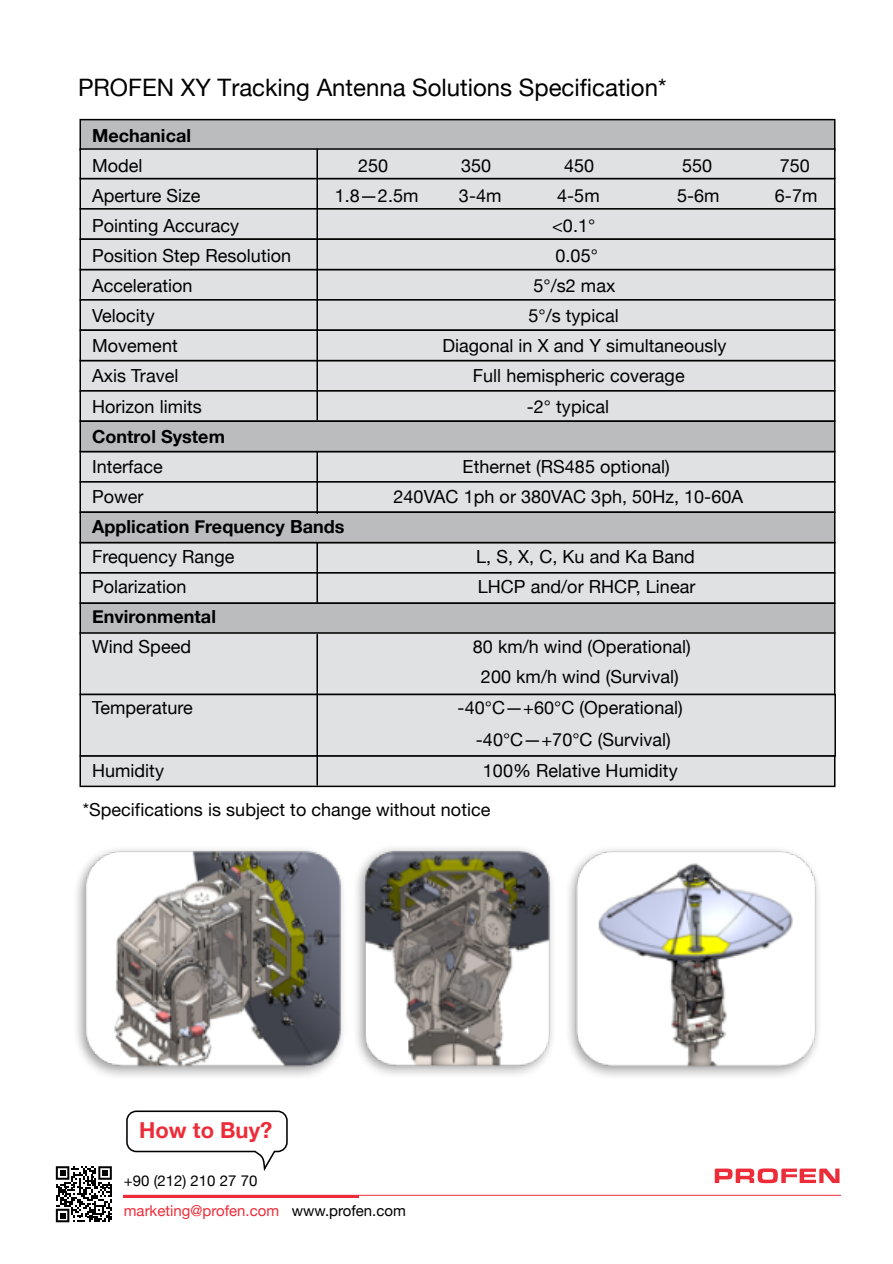
<style>
.page{position:relative;width:893px;height:1264px;background:#fff}
.page>*{position:absolute;margin:0;border:0;box-sizing:border-box;transform-origin:0 0}
.t1{font:24px "Helvetica Neue";color:#000}
.t2{font:700 21.9px "Helvetica Neue";color:#ec2d39}
.t3{font:18px/30px "Helvetica Neue";letter-spacing:.005em;color:#000;text-align:center}
.t4{font:700 18px "Helvetica Neue";letter-spacing:.005em;color:#000}
.t5{font:18px "Helvetica Neue LT Pro";letter-spacing:.005em;color:#000}
.t6{font:15px/30px "Helvetica Neue";color:#000}
.s1{color:#ec2d39}
</style>
<div class="page">
<div style="left:80px;top:119px;width:756px;height:32px;background:#babcbe;border:2px solid #000"></div>
<div style="left:80px;top:178px;width:756px;height:31px;background:#e0e1e2"></div>
<div style="left:80px;top:148px;width:755px;height:31px;background:#e0e1e2;border:1px solid #000"></div>
<div style="left:80px;top:208px;width:756px;height:32px;background:#e0e1e2;border:2px solid #000"></div>
<div style="left:80px;top:269px;width:756px;height:31px;background:#e0e1e2"></div>
<div style="left:80px;top:238px;width:756px;height:32px;background:#e0e1e2;border:2px solid #000"></div>
<div style="left:80px;top:299px;width:756px;height:32px;background:#e0e1e2;border:2px solid #000"></div>
<div style="left:80px;top:360px;width:756px;height:31px;background:#e0e1e2"></div>
<div style="left:80px;top:329px;width:756px;height:32px;background:#e0e1e2;border:2px solid #000"></div>
<div style="left:80px;top:390px;width:756px;height:32px;background:#e0e1e2;border:2px solid #000"></div>
<div style="left:80px;top:450px;width:756px;height:32px;background:#e0e1e2"></div>
<div style="left:80px;top:420px;width:756px;height:32px;background:#babcbe;border:2px solid #000"></div>
<div style="left:80px;top:481px;width:756px;height:32px;background:#e0e1e2;border:2px solid #000"></div>
<div style="left:80px;top:541px;width:756px;height:32px;background:#e0e1e2"></div>
<div style="left:80px;top:511px;width:756px;height:32px;background:#babcbe;border:2px solid #000"></div>
<div style="left:80px;top:572px;width:756px;height:32px;background:#e0e1e2;border:2px solid #000"></div>
<div style="left:80px;top:602px;width:756px;height:32px;background:#babcbe;border:2px solid #000"></div>
<div style="left:80px;top:632px;width:756px;height:63px;background:#e0e1e2;border:2px solid #000"></div>
<div style="left:80px;top:693px;width:756px;height:63px;background:#e0e1e2;border:2px solid #000"></div>
<div style="left:80px;top:755px;width:756px;height:32px;background:#e0e1e2;border:2px solid #000"></div>
<hr style="left:316px;top:149px;width:2px;height:271px;background:#000">
<hr style="left:316px;top:451px;width:2px;height:62px;background:#000">
<hr style="left:316px;top:542px;width:2px;height:60px;background:#000">
<hr style="left:316px;top:634px;width:2px;height:151px;background:#000">
<img style="left:76px;top:848px;width:743px;height:229px">
<svg style="left:715px;top:1168px;width:124px;height:14px"></svg>
<hr style="left:123px;top:1194px;width:718px;height:1px;background:#ec2d39">
<hr style="left:123px;top:1195px;width:236px;height:2px;background:#ec2d39">
<svg style="left:56px;top:1166px;width:56px;height:55px"></svg>
<svg style="left:126px;top:1110px;width:162px;height:61px"></svg>
<h1 class="t1" style="left:78px;top:73px;width:590px">PROFEN XY Tracking Antenna Solutions Specification*</h1>
<p class="t4" style="left:92px;top:125px;width:101px">Mechanical</p>
<p class="t3" style="left:92px;top:151px;width:52px">Model</p>
<p class="t3" style="left:358px;top:151px;width:32px">250</p>
<p class="t3" style="left:461px;top:151px;width:32px">350</p>
<p class="t3" style="left:564px;top:151px;width:32px">450</p>
<p class="t3" style="left:682px;top:151px;width:32px">550</p>
<p class="t3" style="left:780px;top:151px;width:32px">750</p>
<p class="t3" style="left:92px;top:181px;width:110px">Aperture Size</p>
<p class="t3" style="left:335px;top:181px;width:85px">1.8—2.5m</p>
<p class="t3" style="left:459px;top:181px;width:44px">3-4m</p>
<p class="t3" style="left:557px;top:181px;width:44px">4-5m</p>
<p class="t3" style="left:677px;top:181px;width:44px">5-6m</p>
<p class="t3" style="left:775px;top:181px;width:44px">6-7m</p>
<p class="t3" style="left:92px;top:211px;width:149px">Pointing Accuracy</p>
<p class="t3" style="left:552px;top:211px;width:45px">&lt;0.1°</p>
<p class="t3" style="left:92px;top:241px;width:201px">Position Step Resolution</p>
<p class="t3" style="left:556px;top:241px;width:44px">0.05°</p>
<p class="t3" style="left:92px;top:271px;width:102px">Acceleration</p>
<p class="t3" style="left:533px;top:271px;width:83px">5°/s2 max</p>
<p class="t3" style="left:92px;top:301px;width:64px">Velocity</p>
<p class="t3" style="left:528px;top:301px;width:92px">5°/s typical</p>
<p class="t3" style="left:92px;top:331px;width:87px">Movement</p>
<p class="t3" style="left:442px;top:331px;width:286px">Diagonal in X and Y simultaneously</p>
<p class="t3" style="left:92px;top:361px;width:88px">Axis Travel</p>
<p class="t3" style="left:473px;top:361px;width:213px">Full hemispheric coverage</p>
<p class="t3" style="left:92px;top:391px;width:111px">Horizon limits</p>
<p class="t3" style="left:527px;top:391px;width:84px">-2° typical</p>
<p class="t4" style="left:92px;top:425px;width:135px">Control System</p>
<p class="t3" style="left:92px;top:451px;width:72px">Interface</p>
<p class="t3" style="left:463px;top:451px;width:209px">Ethernet (RS485 optional)</p>
<p class="t3" style="left:92px;top:481px;width:53px">Power</p>
<p class="t3" style="left:393px;top:481px;width:351px">240VAC 1ph or 380VAC 3ph, 50Hz, 10-60A</p>
<p class="t4" style="left:92px;top:515px;width:254px">Application Frequency Bands</p>
<p class="t3" style="left:92px;top:541px;width:144px">Frequency Range</p>
<p class="t3" style="left:476px;top:541px;width:220px">L, S, X, C, Ku and Ka Band</p>
<p class="t3" style="left:92px;top:571px;width:96px">Polarization</p>
<p class="t3" style="left:478px;top:571px;width:219px">LHCP and/or RHCP, Linear</p>
<p class="t4" style="left:92px;top:605px;width:125px">Environmental</p>
<p class="t3" style="left:92px;top:631px;width:101px">Wind Speed</p>
<p class="t3" style="left:473px;top:631px;width:220px">80 km/h wind (Operational)<br>200 km/h wind (Survival)</p>
<p class="t3" style="left:92px;top:692px;width:102px">Temperature</p>
<p class="t3" style="left:458px;top:691px;width:227px;line-height:31.5px">-40°C—+60°C (Operational) -40°C—+70°C (Survival)</p>
<p class="t3" style="left:92px;top:755px;width:74px">Humidity</p>
<p class="t3" style="left:483px;top:755px;width:196px">100% Relative Humidity</p>
<p class="t5" style="left:83px;top:798px;width:409px">*Specifications is subject to change without notice</p>
<p class="t2" style="left:139px;top:1116px;width:135px">How to Buy?</p>
<p class="t6" style="left:124px;top:1165px;width:284px">+90 (212) 210 27 70 <span class="s1">marketing@profen.com</span> www.profen.com</p>
</div>
